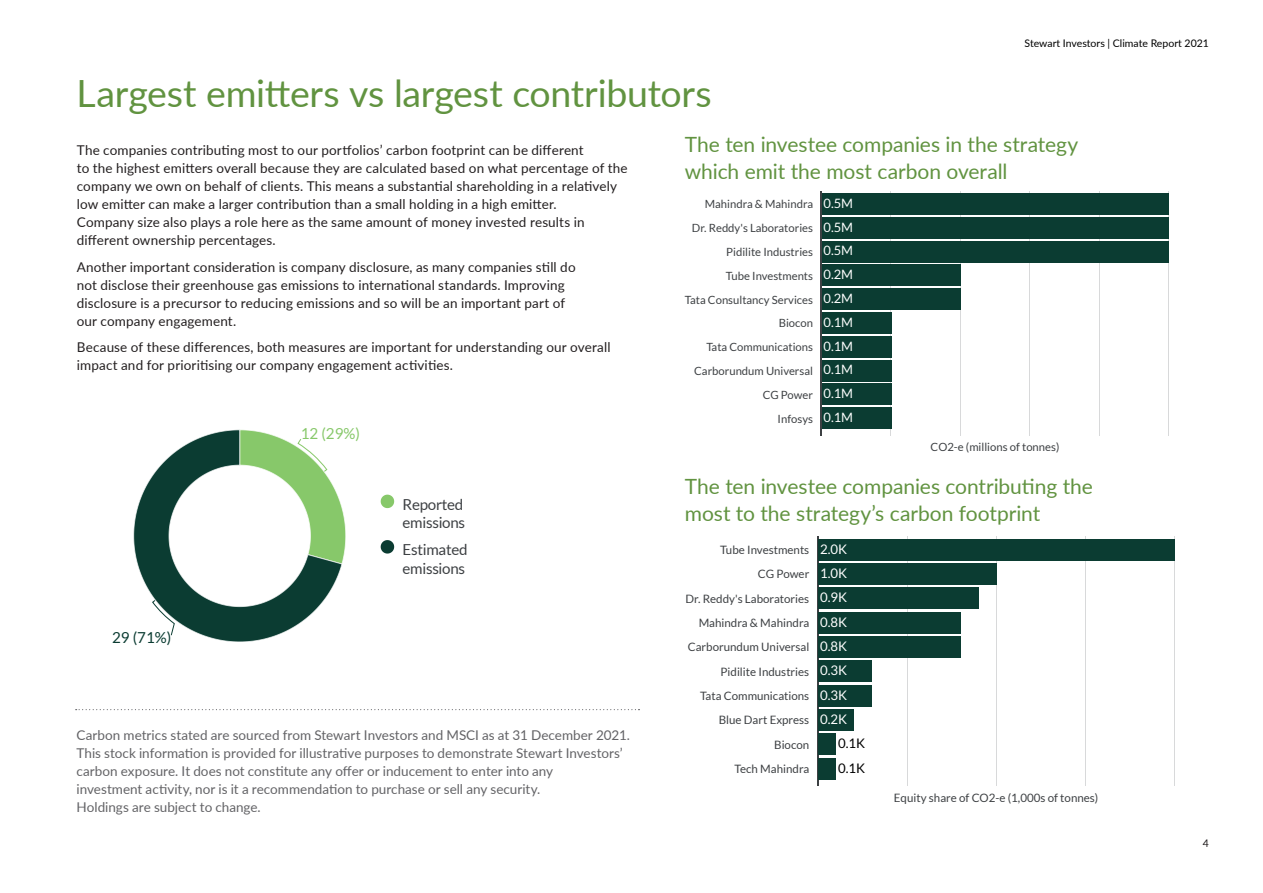
<style>
.page{position:relative;width:1263px;height:893px;background:#fff}
.page>*{position:absolute;margin:0;border:0;box-sizing:border-box;transform-origin:0 0}
.t1{font:37.5px "Lato";letter-spacing:-.005em;color:#619340}
.t2{font:21px/27px "Lato";color:#619340}
.t3{font:15.15px/18.5px "Lato";letter-spacing:-.015em;color:#3d4043}
.t4{font:15.15px "Lato";color:#87c86a}
.t5{font:15.15px "Lato";color:#0b3c32}
.t6{font:13.5px/18px "Lato";letter-spacing:.01em;color:#231f20}
.t7{font:13.5px/18px "Lato";color:#636366}
.t8{font:13.2px/24.3px "Lato";color:#fff;text-align:justify}
.t9{font:13.2px/24.3px "Lato";color:#000001}
.t10{font:12.9px/23.9px "Lato";color:#fff;text-align:justify}
.t11{font:11.55px/24.3px "Lato";color:#3d4043;text-align:right}
.t12{font:11.25px/23.9px "Lato";color:#3d4043;text-align:right}
.t13{font:10.5px "Lato";color:#000}
.t14{font:10.5px "Lato";color:#231f20}
</style>
<div class="page">
<svg style="left:76px;top:709px;width:563px;height:1px"></svg>
<hr style="left:890px;top:191px;width:1px;height:244px;background:#3d4043;opacity:.2">
<hr style="left:960px;top:191px;width:1px;height:244px;background:#d8d9da">
<hr style="left:1029px;top:191px;width:1px;height:244px;background:#d8d9da">
<hr style="left:1099px;top:191px;width:1px;height:244px;background:#d8d9da">
<hr style="left:1168px;top:191px;width:1px;height:244px;background:#d8d9da">
<hr style="left:820px;top:191px;width:2px;height:244px;background:#3d4043">
<div style="left:822px;top:193px;width:347px;height:22px;background:#0b3c32"></div>
<div style="left:822px;top:217px;width:347px;height:21px;background:#0b3c32"></div>
<div style="left:822px;top:241px;width:347px;height:21px;background:#0b3c32"></div>
<div style="left:822px;top:265px;width:139px;height:21px;background:#0b3c32"></div>
<div style="left:822px;top:288px;width:139px;height:22px;background:#0b3c32"></div>
<div style="left:822px;top:312px;width:69px;height:22px;background:#0b3c32"></div>
<div style="left:822px;top:336px;width:69px;height:21px;background:#0b3c32"></div>
<div style="left:822px;top:360px;width:69px;height:21px;background:#0b3c32"></div>
<div style="left:822px;top:384px;width:69px;height:21px;background:#0b3c32"></div>
<div style="left:822px;top:407px;width:69px;height:22px;background:#0b3c32"></div>
<hr style="left:907px;top:536px;width:1px;height:250px;background:#d8d9da">
<hr style="left:996px;top:536px;width:1px;height:250px;background:#3d4043;opacity:.2">
<hr style="left:1085px;top:536px;width:1px;height:250px;background:#d8d9da">
<hr style="left:1174px;top:536px;width:1px;height:250px;background:#d8d9da">
<hr style="left:817px;top:536px;width:1px;height:250px;background:#3d4043">
<div style="left:818px;top:539px;width:357px;height:21px;background:#0b3c32"></div>
<div style="left:818px;top:563px;width:178px;height:22px;background:#0b3c32"></div>
<div style="left:818px;top:587px;width:161px;height:22px;background:#0b3c32"></div>
<div style="left:818px;top:612px;width:143px;height:21px;background:#0b3c32"></div>
<div style="left:818px;top:636px;width:143px;height:22px;background:#0b3c32"></div>
<div style="left:818px;top:660px;width:54px;height:22px;background:#0b3c32"></div>
<div style="left:818px;top:685px;width:54px;height:21px;background:#0b3c32"></div>
<div style="left:818px;top:709px;width:36px;height:22px;background:#0b3c32"></div>
<div style="left:818px;top:733px;width:18px;height:22px;background:#0b3c32"></div>
<div style="left:818px;top:758px;width:18px;height:22px;background:#0b3c32"></div>
<svg style="left:133px;top:429px;width:213px;height:213px"></svg>
<svg style="left:381px;top:495px;width:13px;height:13px"></svg>
<svg style="left:381px;top:540px;width:13px;height:14px"></svg>
<p class="t13" style="left:1024px;top:36px;width:186px">Stewart Investors | Climate Report 2021</p>
<h1 class="t1" style="left:77px;top:66px;width:636px">Largest emitters vs largest contributors</h1>
<p class="t6" style="left:77px;top:141px;width:552px">The companies contributing most to our portfolios’ carbon footprint can be different<br>to the highest emitters overall because they are calculated based on what percentage of the company we own on behalf of clients. This means a substantial shareholding in a relatively low emitter can make a larger contribution than a small holding in a high emitter.<br>Company size also plays a role here as the same amount of money invested results in different ownership percentages.</p>
<p class="t6" style="left:77px;top:257px;width:500px">Another important consideration is company disclosure, as many companies still do not disclose their greenhouse gas emissions to international standards. Improving disclosure is a precursor to reducing emissions and so will be an important part of our company engagement.</p>
<p class="t6" style="left:77px;top:338px;width:535px">Because of these differences, both measures are important for understanding our overall impact and for prioritising our company engagement activities.</p>
<h2 class="t2" style="left:685px;top:130px;width:395px">The ten investee companies in the strategy which emit the most carbon overall</h2>
<p class="t12" style="left:685px;top:192px;width:130px">Mahindra &amp; Mahindra<br>Dr. Reddy's Laboratories<br>Pidilite Industries<br>Tube Investments<br>Tata Consultancy Services<br>Biocon<br>Tata Communications<br>Carborundum Universal<br>CG Power<br>Infosys</p>
<p class="t10" style="left:823px;top:191px;width:31px">0.5M 0.5M 0.5M 0.2M 0.2M 0.1M 0.1M 0.1M 0.1M 0.1M</p>
<p class="t5" style="left:112px;top:629px;width:61px">29 (71%)</p>
<p class="t4" style="left:301px;top:425px;width:61px">12 (29%)</p>
<p class="t3" style="left:403px;top:495px;width:64px">Reported emissions</p>
<p class="t3" style="left:402px;top:540px;width:67px">Estimated emissions</p>
<p class="t7" style="left:77px;top:725px;width:555px">Carbon metrics stated are sourced from Stewart Investors and MSCI as at 31 December 2021.<br>This stock information is provided for illustrative purposes to demonstrate Stewart Investors’ carbon exposure. It does not constitute any offer or inducement to enter into any<br>investment activity, nor is it a recommendation to purchase or sell any security.<br>Holdings are subject to change.</p>
<p class="t12" style="left:931px;top:435px;width:130px">CO2-e (millions of tonnes)</p>
<h2 class="t2" style="left:685px;top:472px;width:410px">The ten investee companies contributing the most to the strategy’s carbon footprint</h2>
<p class="t11" style="left:685px;top:538px;width:125px">Tube Investments<br>CG Power<br>Dr. Reddy's Laboratories<br>Mahindra &amp; Mahindra<br>Carborundum Universal<br>Pidilite Industries<br>Tata Communications<br>Blue Dart Express<br>Biocon<br>Tech Mahindra</p>
<p class="t8" style="left:820px;top:536px;width:29px">2.0K 1.0K 0.9K 0.8K 0.8K 0.3K 0.3K 0.2K</p>
<p class="t9" style="left:838px;top:731px;width:29px">0.1K<br>0.1K</p>
<p class="t11" style="left:894px;top:785px;width:206px">Equity share of CO2-e (1,000s of tonnes)</p>
<p class="t14" style="left:1203px;top:836px;width:8px">4</p>
</div>
